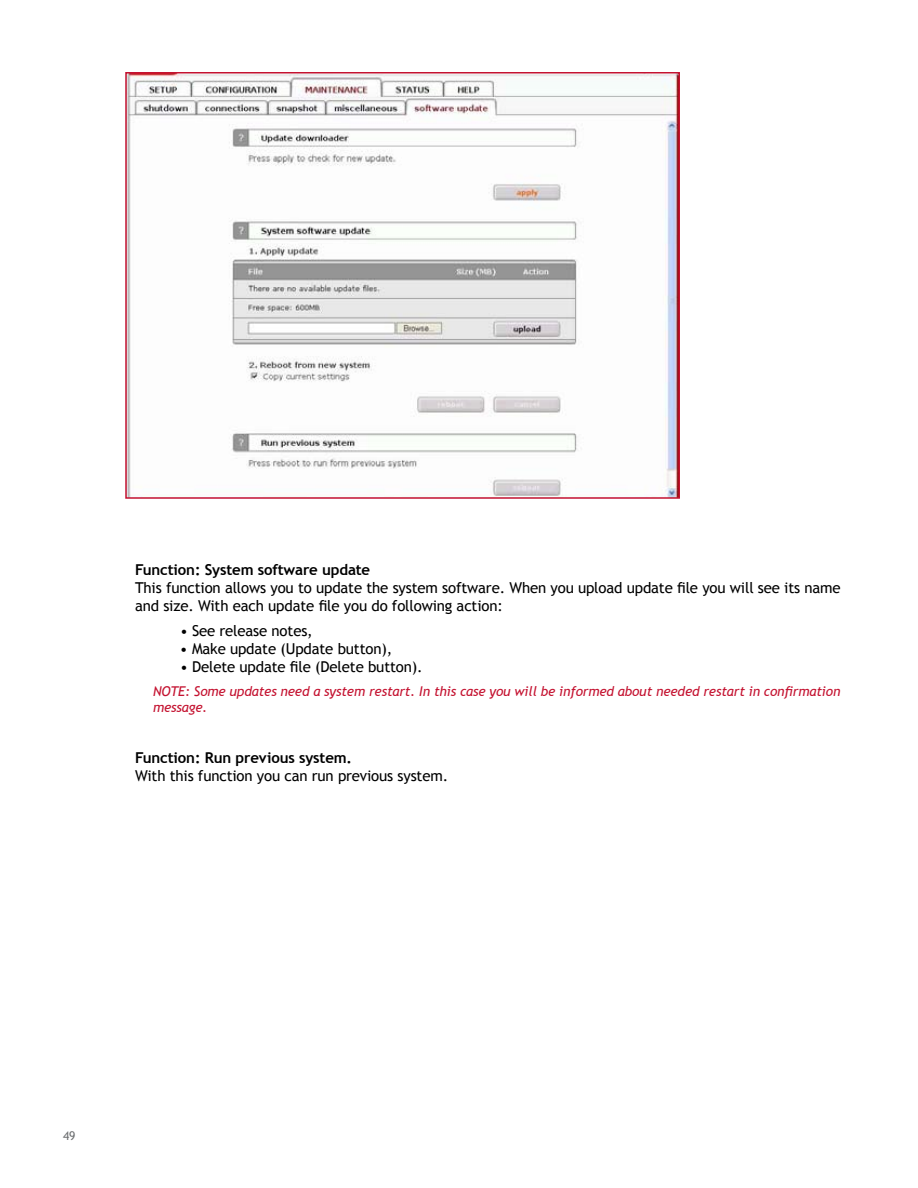
<style>
.page{position:relative;width:918px;height:1188px;background:#fff}
.page>*{position:absolute;margin:0;border:0;box-sizing:border-box;transform-origin:0 0}
.t1{font:15px/18px "Trebuchet MS";letter-spacing:-.01em;color:#000}
.t2{font:700 15px "Trebuchet MS";letter-spacing:-.01em;color:#000}
.t3{font:italic 13.5px/16.2px "Trebuchet MS";letter-spacing:-.01em;color:#c41230}
.t4{font:12px "Trebuchet MS";color:#6d6f71}
</style>
<div class="page">
<img style="left:128px;top:75px;width:549px;height:421px">
<div style="left:125px;top:72px;width:555px;height:427px;border:2px solid #c41230"></div>
<p class="t2" style="left:135px;top:560px;width:237px">Function: System software update</p>
<p class="t1" style="left:135px;top:578px;width:707px">This function allows you to update the system software. When you upload update file you will see its name and size. With each update file you do following action:</p>
<p class="t1" style="left:180px;top:622px;width:134px">• See release notes,</p>
<p class="t1" style="left:180px;top:640px;width:214px">• Make update (Update button),</p>
<p class="t1" style="left:180px;top:658px;width:244px">• Delete update file (Delete button).</p>
<p class="t3" style="left:153px;top:683px;width:689px">NOTE: Some updates need a system restart. In this case you will be informed about needed restart in confirmation message.</p>
<p class="t2" style="left:135px;top:748px;width:219px">Function: Run previous system.</p>
<p class="t1" style="left:135px;top:767px;width:315px">With this function you can run previous system.</p>
<p class="t4" style="left:63px;top:1129px;width:14px">49</p>
</div>
